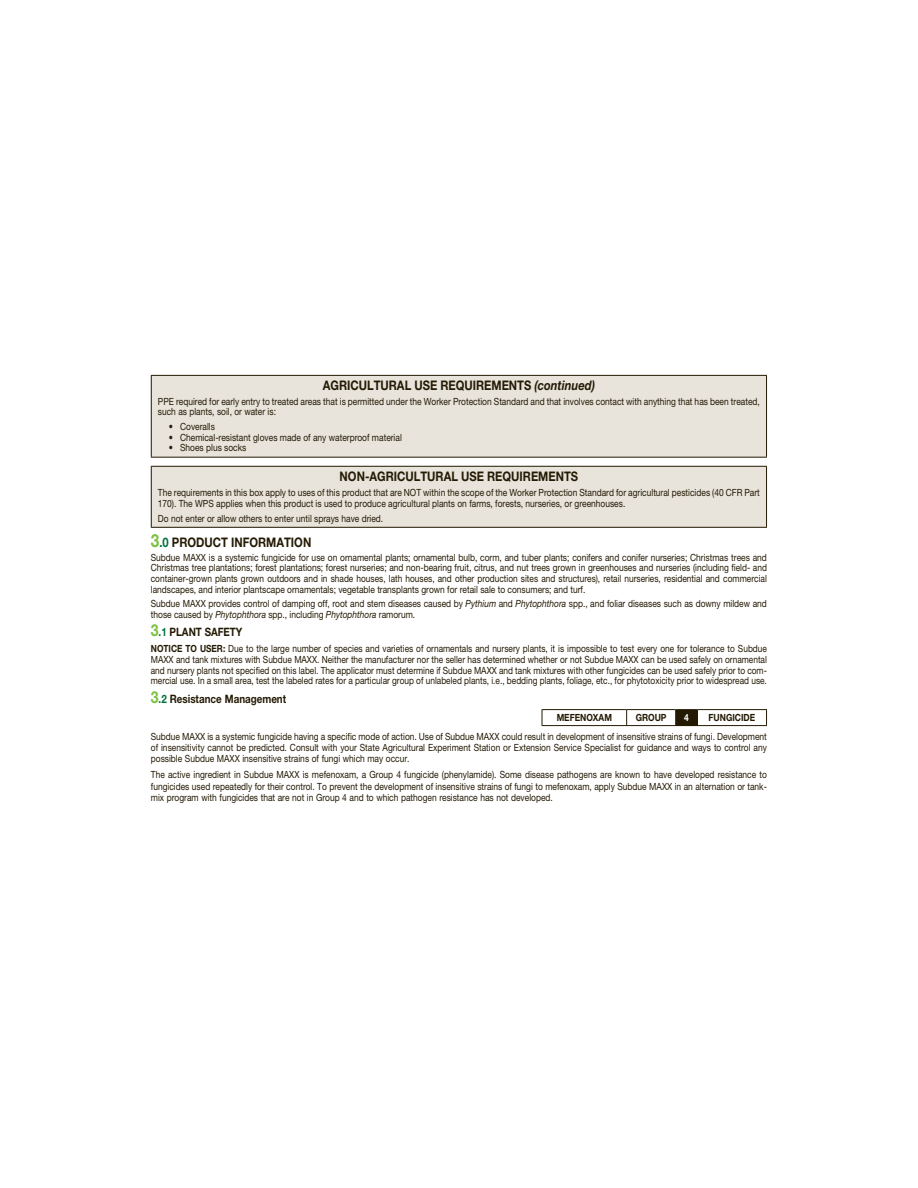
<style>
.page{position:relative;width:918px;height:1188px;background:#fff}
.page>*{position:absolute;margin:0;border:0;box-sizing:border-box;transform-origin:0 0}
.t1{font:700 13.2px "Helvetica Neue LT Pro";color:#241a04;scale:.85 1}
.t2{font:700 11.55px "Helvetica Neue LT Pro";color:#241a04;scale:.85 1}
.t3{font:9.9px/10.6px "Helvetica Neue LT Pro";color:#241a04;scale:.85 1}
.t4{font:9.9px/10.9px "Helvetica Neue LT Pro";color:#241a04;text-align:justify;scale:.84 1}
.t5{font:700 9.9px "Helvetica Neue LT Pro";color:#241a04;scale:.85 1}
.t6{font:700 9.9px "Helvetica Neue LT Pro";color:#fff;scale:.85 1}
.s1{font-style:italic}
.s2{font-size:18.15px;color:#7bc142}
.s3{color:#00703c}
.s4{font-size:16.5px;color:#7bc142}
.s5{font-weight:700}
</style>
<div class="page">
<div style="left:151px;top:375px;width:616px;height:82px;background:#e8e4dc"></div>
<hr style="left:151px;top:375px;width:616px;height:1px;background:#241a04">
<hr style="left:151px;top:376px;width:1px;height:81px;background:#241a04">
<hr style="left:766px;top:376px;width:1px;height:81px;background:#241a04">
<hr style="left:151px;top:457px;width:616px;height:1px;background:#241a04">
<div style="left:151px;top:466px;width:616px;height:61px;background:#e8e4dc"></div>
<hr style="left:151px;top:466px;width:616px;height:1px;background:#241a04">
<hr style="left:151px;top:467px;width:1px;height:60px;background:#241a04">
<hr style="left:766px;top:467px;width:1px;height:60px;background:#241a04">
<hr style="left:151px;top:527px;width:616px;height:1px;background:#241a04">
<hr style="left:542px;top:709px;width:85px;height:1px;background:#241a04">
<svg style="left:542px;top:710px;width:1px;height:15px"></svg>
<hr style="left:627px;top:709px;width:49px;height:1px;background:#241a04">
<svg style="left:626px;top:710px;width:1px;height:15px"></svg>
<hr style="left:697px;top:709px;width:70px;height:1px;background:#241a04">
<svg style="left:675px;top:709px;width:23px;height:16px"></svg>
<svg style="left:766px;top:710px;width:1px;height:15px"></svg>
<hr style="left:542px;top:725px;width:225px;height:1px;background:#241a04">
<h1 class="t1" style="left:323px;top:380px;width:322px">AGRICULTURAL USE REQUIREMENTS <span class="s1">(continued)</span></h1>
<p class="t3" style="left:158px;top:396px;width:710px">PPE required for early entry to treated areas that is permitted under the Worker Protection Standard and that involves contact with anything that has been treated, such as plants, soil, or water is:</p>
<p class="t3" style="left:169px;top:422px;width:56px">• Coveralls</p>
<p class="t3" style="left:169px;top:433px;width:276px">• Chemical-resistant gloves made of any waterproof material</p>
<p class="t3" style="left:169px;top:444px;width:93px">• Shoes plus socks</p>
<h1 class="t1" style="left:340px;top:471px;width:282px">NON-AGRICULTURAL USE REQUIREMENTS</h1>
<p class="t3" style="left:158px;top:488px;width:710px;line-height:11.2px">The requirements in this box apply to uses of this product that are NOT within the scope of the Worker Protection Standard for agricultural pesticides (40 CFR Part<br>170). The WPS applies when this product is used to produce agricultural plants on farms, forests, nurseries, or greenhouses.</p>
<p class="t3" style="left:158px;top:514px;width:267px">Do not enter or allow others to enter until sprays have dried.</p>
<h1 class="t1" style="left:151px;top:537px;width:190px"><span class="s2">3</span><span class="s3">.0</span> PRODUCT INFORMATION</h1>
<p class="t3" style="left:151px;top:553px;width:726px;text-align:justify">Subdue MAXX is a systemic fungicide for use on ornamental plants; ornamental bulb, corm, and tuber plants; conifers and conifer nurseries; Christmas trees and Christmas tree plantations; forest plantations; forest nurseries; and non-bearing fruit, citrus, and nut trees grown in greenhouses and nurseries (including field- and container-grown plants grown outdoors and in shade houses, lath houses, and other production sites and structures), retail nurseries, residential and commercial landscapes, and interior plantscape ornamentals; vegetable transplants grown for retail sale to consumers; and turf.</p>
<p class="t3" style="left:151px;top:599px;width:726px">Subdue MAXX provides control of damping off, root and stem diseases caused by <span class="s1">Pythium</span> and <span class="s1">Phytophthora</span> spp., and foliar diseases such as downy mildew and those caused by <span class="s1">Phytophthora</span> spp., including <span class="s1">Phytophthora</span> ramorum.</p>
<p class="t2" style="left:151px;top:627px;width:109px"><span class="s4">3</span><span class="s3">.1</span> PLANT SAFETY</p>
<p class="t4" style="left:151px;top:644px;width:735px"><span class="s5">NOTICE TO USER:</span> Due to the large number of species and varieties of ornamentals and nursery plants, it is impossible to test every one for tolerance to Subdue MAXX and tank mixtures with Subdue MAXX. Neither the manufacturer nor the seller has determined whether or not Subdue MAXX can be used safely on ornamental and nursery plants not specified on this label. The applicator must determine if Subdue MAXX and tank mixtures with other fungicides can be used safely prior to com&shy;mercial use. In a small area, test the labeled rates for a particular group of unlabeled plants, i.e., bedding plants, foliage, etc., for phytotoxicity prior to widespread use.</p>
<p class="t2" style="left:151px;top:694px;width:161px"><span class="s4">3</span><span class="s3">.2</span> Resistance Management</p>
<p class="t5" style="left:557px;top:714px;width:67px">MEFENOXAM</p>
<p class="t5" style="left:636px;top:714px;width:38px">GROUP</p>
<p class="t6" style="left:684px;top:714px;width:7px">4</p>
<p class="t5" style="left:709px;top:714px;width:56px">FUNGICIDE</p>
<p class="t3" style="left:151px;top:732px;width:726px;line-height:11.1px;text-align:justify">Subdue MAXX is a systemic fungicide having a specific mode of action. Use of Subdue MAXX could result in development of insensitive strains of fungi. Development of insensitivity cannot be predicted. Consult with your State Agricultural Experiment Station or Extension Service Specialist for guidance and ways to control any possible Subdue MAXX insensitive strains of fungi which may occur.</p>
<p class="t3" style="left:151px;top:770px;width:726px;line-height:11.1px;text-align:justify">The active ingredient in Subdue MAXX is mefenoxam, a Group 4 fungicide (phenylamide). Some disease pathogens are known to have developed resistance to fungicides used repeatedly for their control. To prevent the development of insensitive strains of fungi to mefenoxam, apply Subdue MAXX in an alternation or tank&shy;mix program with fungicides that are not in Group 4 and to which pathogen resistance has not developed.</p>
</div>
